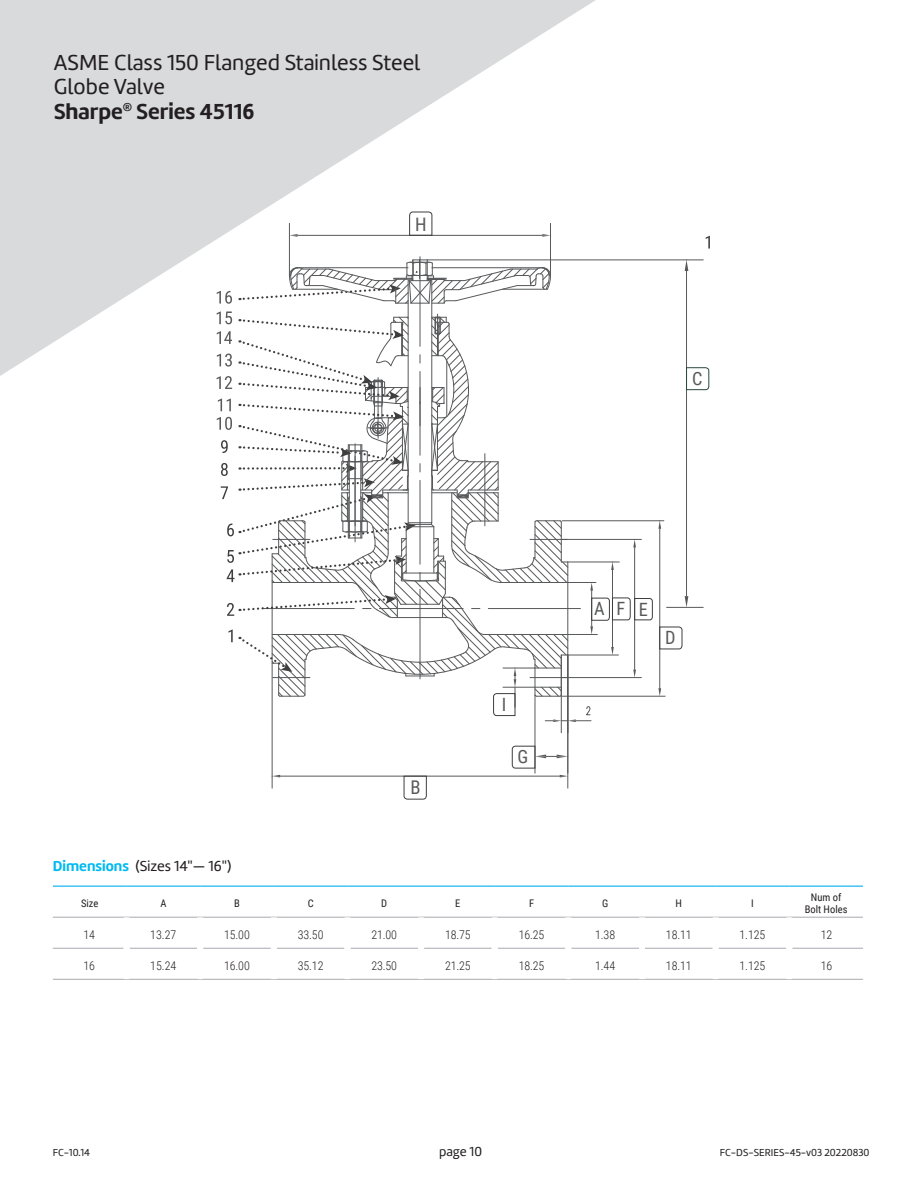
<style>
.page{position:relative;width:918px;height:1188px;background:#fff}
.page>*{position:absolute;margin:0;border:0;box-sizing:border-box;transform-origin:0 0}
.t1{font:22.5px/24px "Marine";color:#231f20}
.Figure_Descriptive{font:700 22.5px "Marine";color:#231f20}
.t2{font:18.9px "Roboto Condensed";color:#58595b}
.t3{font:18.6px "Roboto Condensed";color:#58595b}
.t4{font:18.3px "Roboto Condensed";color:#58595b}
.Figure_Descriptive-2{font:15px "Marine";color:#231f20}
.Submittal_Code_Date{font:13.5px "Marine";color:#231f20}
.t5{font:300 12px "Roboto Condensed";letter-spacing:-.01em;color:#231f20}
.Submittal_Code_Date-2{font:10.5px "Marine";color:#231f20}
.t6{font:10.5px/12.6px "Roboto Condensed";color:#231f20;text-align:center}
.s1{font-weight:700;color:#00baf1}
</style>
<div class="page">
<svg style="left:0;top:0;width:596px;height:376px;fill:#d9dadc"></svg>
<svg style="left:53px;top:916px;width:810px;height:63px"></svg>
<hr style="left:53px;top:948px;width:71px;height:1px;background:#a8a9ad">
<hr style="left:130px;top:948px;width:67px;height:1px;background:#a8a9ad">
<hr style="left:203px;top:948px;width:68px;height:1px;background:#a8a9ad">
<hr style="left:277px;top:948px;width:67px;height:1px;background:#a8a9ad">
<hr style="left:350px;top:948px;width:68px;height:1px;background:#a8a9ad">
<hr style="left:424px;top:948px;width:68px;height:1px;background:#a8a9ad">
<hr style="left:498px;top:948px;width:67px;height:1px;background:#a8a9ad">
<hr style="left:571px;top:948px;width:68px;height:1px;background:#a8a9ad">
<hr style="left:645px;top:948px;width:68px;height:1px;background:#a8a9ad">
<hr style="left:719px;top:948px;width:67px;height:1px;background:#a8a9ad">
<hr style="left:792px;top:948px;width:71px;height:1px;background:#a8a9ad">
<div style="left:197px;top:887px;width:6px;height:30px;background:#fff"></div>
<div style="left:271px;top:887px;width:6px;height:30px;background:#fff"></div>
<div style="left:344px;top:887px;width:6px;height:30px;background:#fff"></div>
<div style="left:418px;top:887px;width:6px;height:30px;background:#fff"></div>
<div style="left:492px;top:887px;width:6px;height:30px;background:#fff"></div>
<div style="left:565px;top:887px;width:6px;height:30px;background:#fff"></div>
<div style="left:639px;top:887px;width:6px;height:30px;background:#fff"></div>
<div style="left:713px;top:887px;width:6px;height:30px;background:#fff"></div>
<div style="left:786px;top:887px;width:6px;height:30px;background:#fff"></div>
<hr style="left:53px;top:886px;width:74px;height:1px;background:#00aeef">
<hr style="left:127px;top:886px;width:73px;height:1px;background:#00aeef">
<hr style="left:200px;top:886px;width:74px;height:1px;background:#00aeef">
<hr style="left:274px;top:886px;width:73px;height:1px;background:#00aeef">
<hr style="left:347px;top:886px;width:74px;height:1px;background:#00aeef">
<hr style="left:421px;top:886px;width:74px;height:1px;background:#00aeef">
<hr style="left:495px;top:886px;width:73px;height:1px;background:#00aeef">
<hr style="left:568px;top:886px;width:74px;height:1px;background:#00aeef">
<hr style="left:642px;top:886px;width:74px;height:1px;background:#00aeef">
<hr style="left:716px;top:886px;width:73px;height:1px;background:#00aeef">
<hr style="left:789px;top:886px;width:74px;height:1px;background:#00aeef">
<hr style="left:53px;top:917px;width:74px;height:1px;background:#a8a9ad">
<hr style="left:127px;top:917px;width:73px;height:1px;background:#a8a9ad">
<hr style="left:200px;top:917px;width:74px;height:1px;background:#a8a9ad">
<hr style="left:274px;top:917px;width:73px;height:1px;background:#a8a9ad">
<hr style="left:347px;top:917px;width:74px;height:1px;background:#a8a9ad">
<hr style="left:421px;top:917px;width:74px;height:1px;background:#a8a9ad">
<hr style="left:495px;top:917px;width:73px;height:1px;background:#a8a9ad">
<hr style="left:568px;top:917px;width:74px;height:1px;background:#a8a9ad">
<hr style="left:642px;top:917px;width:74px;height:1px;background:#a8a9ad">
<hr style="left:716px;top:917px;width:73px;height:1px;background:#a8a9ad">
<hr style="left:789px;top:917px;width:74px;height:1px;background:#a8a9ad">
<hr style="left:53px;top:979px;width:74px;height:1px;background:#a8a9ad">
<hr style="left:127px;top:979px;width:73px;height:1px;background:#a8a9ad">
<hr style="left:200px;top:979px;width:74px;height:1px;background:#a8a9ad">
<hr style="left:274px;top:979px;width:73px;height:1px;background:#a8a9ad">
<hr style="left:347px;top:979px;width:74px;height:1px;background:#a8a9ad">
<hr style="left:421px;top:979px;width:74px;height:1px;background:#a8a9ad">
<hr style="left:495px;top:979px;width:73px;height:1px;background:#a8a9ad">
<hr style="left:568px;top:979px;width:74px;height:1px;background:#a8a9ad">
<hr style="left:642px;top:979px;width:74px;height:1px;background:#a8a9ad">
<hr style="left:716px;top:979px;width:73px;height:1px;background:#a8a9ad">
<hr style="left:789px;top:979px;width:74px;height:1px;background:#a8a9ad">
<div style="left:124px;top:917px;width:6px;height:31px;background:#fff"></div>
<div style="left:197px;top:917px;width:6px;height:31px;background:#fff"></div>
<div style="left:271px;top:917px;width:6px;height:31px;background:#fff"></div>
<div style="left:344px;top:917px;width:6px;height:31px;background:#fff"></div>
<div style="left:418px;top:917px;width:6px;height:31px;background:#fff"></div>
<div style="left:492px;top:917px;width:6px;height:31px;background:#fff"></div>
<div style="left:565px;top:917px;width:6px;height:31px;background:#fff"></div>
<div style="left:639px;top:917px;width:6px;height:31px;background:#fff"></div>
<div style="left:713px;top:917px;width:6px;height:31px;background:#fff"></div>
<div style="left:786px;top:917px;width:6px;height:31px;background:#fff"></div>
<div style="left:124px;top:948px;width:6px;height:31px;background:#fff"></div>
<div style="left:197px;top:948px;width:6px;height:31px;background:#fff"></div>
<div style="left:271px;top:948px;width:6px;height:31px;background:#fff"></div>
<div style="left:344px;top:948px;width:6px;height:31px;background:#fff"></div>
<div style="left:418px;top:948px;width:6px;height:31px;background:#fff"></div>
<div style="left:492px;top:948px;width:6px;height:31px;background:#fff"></div>
<div style="left:565px;top:948px;width:6px;height:31px;background:#fff"></div>
<div style="left:639px;top:948px;width:6px;height:31px;background:#fff"></div>
<div style="left:713px;top:948px;width:6px;height:31px;background:#fff"></div>
<div style="left:786px;top:948px;width:6px;height:31px;background:#fff"></div>
<hr style="left:272px;top:663px;width:1px;height:125px;background:#58595b">
<hr style="left:289px;top:223px;width:1px;height:52px;background:#58595b">
<hr style="left:280px;top:776px;width:280px;height:1px;background:#58595b">
<hr style="left:298px;top:235px;width:244px;height:1px;background:#58595b">
<hr style="left:427px;top:260px;width:276px;height:1px;background:#58595b">
<hr style="left:408px;top:281px;width:1px;height:242px;background:#58595b">
<hr style="left:431px;top:281px;width:1px;height:242px;background:#58595b">
<hr style="left:420px;top:257px;width:1px;height:89px;background:#58595b">
<svg style="left:272px;top:775px;width:8px;height:2px"></svg>
<svg style="left:290px;top:234px;width:8px;height:3px"></svg>
<hr style="left:550px;top:223px;width:1px;height:52px;background:#58595b">
<hr style="left:567px;top:655px;width:1px;height:133px;background:#58595b">
<hr style="left:561px;top:655px;width:1px;height:78px;background:#58595b">
<svg style="left:560px;top:775px;width:8px;height:2px"></svg>
<hr style="left:535px;top:695px;width:1px;height:78px;background:#58595b">
<hr style="left:686px;top:271px;width:1px;height:325px;background:#58595b">
<svg style="left:542px;top:234px;width:8px;height:3px"></svg>
<svg style="left:239px;top:259px;width:312px;height:45px"></svg>
<svg style="left:685px;top:260px;width:3px;height:11px"></svg>
<svg style="left:403px;top:775px;width:24px;height:25px"></svg>
<svg style="left:512px;top:745px;width:56px;height:24px"></svg>
<svg style="left:409px;top:211px;width:24px;height:25px"></svg>
<svg style="left:217px;top:291px;width:15px;height:13px"></svg>
<svg style="left:217px;top:311px;width:493px;height:411px"></svg>
<svg style="left:706px;top:236px;width:4px;height:13px"></svg>
<p class="t1" style="left:54px;top:51px;width:368px">ASME Class 150 Flanged Stainless Steel<br>Globe Valve</p>
<p class="Figure_Descriptive" style="left:54px;top:96px;width:202px">Sharpe<sup>®</sup> Series 45116</p>
<p class="Figure_Descriptive-2" style="left:53px;top:856px;width:180px"><span class="s1">Dimensions</span> (Sizes 14"— 16")</p>
<p class="t3" style="left:415px;top:211px;width:13px">H</p>
<p class="t4" style="left:692px;top:365px;width:12px">C</p>
<p class="t2" style="left:410px;top:774px;width:12px">B</p>
<p class="t4" style="left:502px;top:691px;width:6px">I</p>
<p class="t4" style="left:518px;top:744px;width:12px">G</p>
<p class="t4" style="left:594px;top:595px;width:55px">AFE</p>
<p class="t4" style="left:665px;top:624px;width:12px">D</p>
<p class="t6" style="left:81px;top:897px;width:19px">Size</p>
<p class="t6" style="left:160px;top:897px;width:8px">A</p>
<p class="t6" style="left:234px;top:897px;width:7px">B</p>
<p class="t6" style="left:308px;top:897px;width:7px">C</p>
<p class="t6" style="left:381px;top:897px;width:7px">D</p>
<p class="t6" style="left:455px;top:897px;width:7px">E</p>
<p class="t6" style="left:529px;top:897px;width:7px">F</p>
<p class="t6" style="left:602px;top:897px;width:8px">G</p>
<p class="t6" style="left:676px;top:897px;width:8px">H</p>
<p class="t6" style="left:751px;top:897px;width:4px">I</p>
<p class="t6" style="left:805px;top:890px;width:44px">Num of<br>Bolt Holes</p>
<p class="t5" style="left:83px;top:926px;width:13px">14</p>
<p class="t5" style="left:150px;top:926px;width:28px">13.27</p>
<p class="t5" style="left:224px;top:926px;width:27px">15.00</p>
<p class="t5" style="left:298px;top:926px;width:27px">33.50</p>
<p class="t5" style="left:371px;top:926px;width:27px">21.00</p>
<p class="t5" style="left:445px;top:926px;width:27px">18.75</p>
<p class="t5" style="left:519px;top:926px;width:27px">16.25</p>
<p class="t5" style="left:595px;top:926px;width:22px">1.38</p>
<p class="t5" style="left:666px;top:926px;width:27px">18.11</p>
<p class="t5" style="left:740px;top:926px;width:27px">1.125</p>
<p class="t5" style="left:821px;top:926px;width:13px">12</p>
<p class="t5" style="left:83px;top:957px;width:13px">16</p>
<p class="t5" style="left:150px;top:957px;width:28px">15.24</p>
<p class="t5" style="left:224px;top:957px;width:27px">16.00</p>
<p class="t5" style="left:298px;top:957px;width:27px">35.12</p>
<p class="t5" style="left:371px;top:957px;width:27px">23.50</p>
<p class="t5" style="left:445px;top:957px;width:27px">21.25</p>
<p class="t5" style="left:519px;top:957px;width:27px">18.25</p>
<p class="t5" style="left:595px;top:957px;width:22px">1.44</p>
<p class="t5" style="left:666px;top:957px;width:27px">18.11</p>
<p class="t5" style="left:740px;top:957px;width:27px">1.125</p>
<p class="t5" style="left:821px;top:957px;width:13px">16</p>
<p class="Submittal_Code_Date-2" style="left:53px;top:1146px;width:39px">FC-10.14</p>
<p class="Submittal_Code_Date" style="left:439px;top:1143px;width:44px">page 10</p>
<p class="Submittal_Code_Date-2" style="left:720px;top:1146px;width:151px">FC-DS-SERIES-45-v03 20220830</p>
</div>
